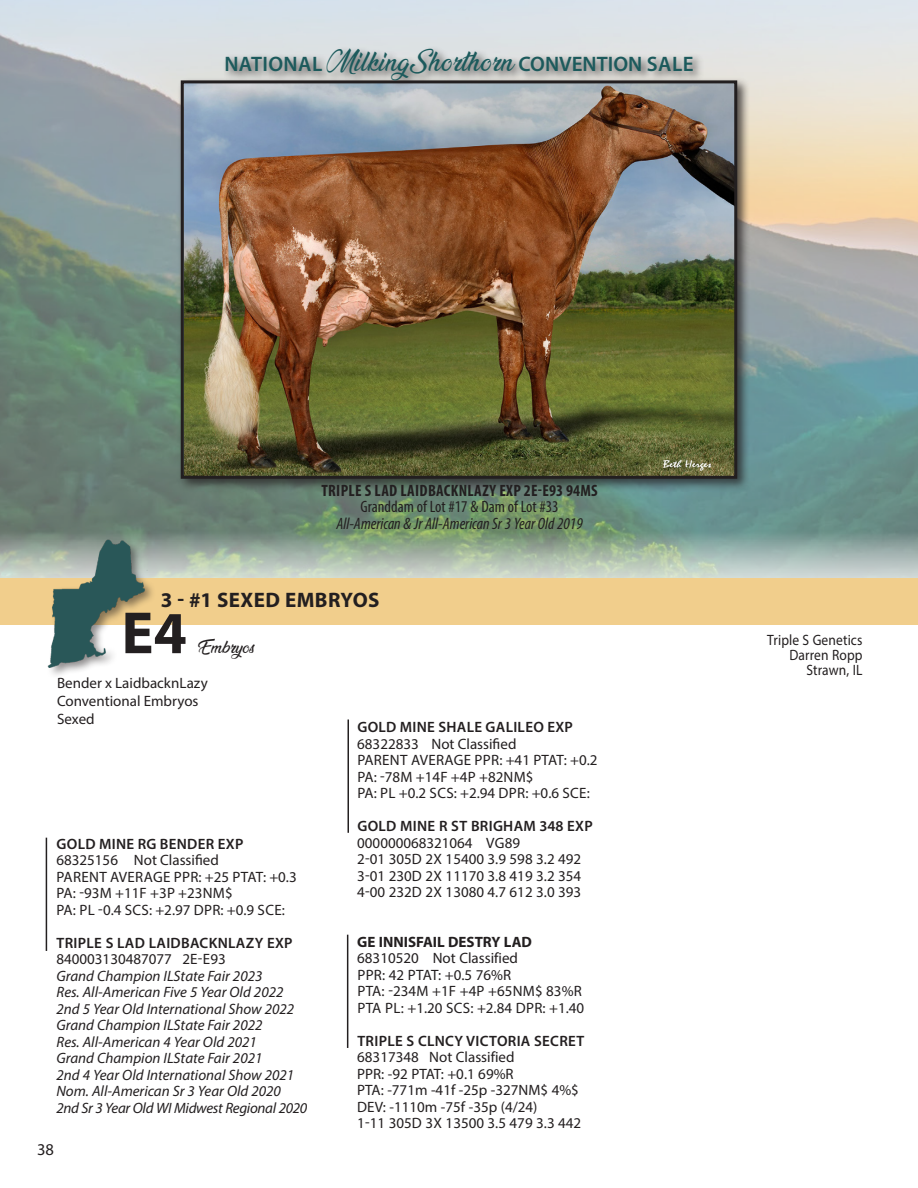
<style>
.page{position:relative;width:918px;height:1188px;background:#fff}
.page>*{position:absolute;margin:0;border:0;box-sizing:border-box;transform-origin:0 0}
.t1{font:700 60px "Myriad Pro";color:#231f20}
.t2{font:600 21px "Myriad Pro";color:#1c5a5c}
.t3{font:700 21px "Myriad Pro";letter-spacing:.02em;color:#231f20}
.t4{font:italic condensed 16.5px "Myriad Pro";color:#231f20}
.t5{font:700 condensed 16.5px "Myriad Pro";letter-spacing:.02em;color:#231f20}
.t6{font:condensed 16.5px "Myriad Pro";color:#231f20}
.t7{font:16.5px "Myriad Pro";color:#231f20}
.t8{font:15px "Myriad Pro";color:#231f20}
.t9{font:italic 15px "Myriad Pro";color:#231f20}
.t10{font:15px "Myriad Pro";letter-spacing:.02em;color:#231f20}
.t11{font:600 15px "Myriad Pro";letter-spacing:.02em;color:#231f20}
.t12{font:15px "Myriad Pro";color:#231f20;scale:.9 1}
.t13{font:italic 15px "Myriad Pro";letter-spacing:-.02em;color:#231f20}
.t14{font:700 15px "Myriad Pro";color:#231f20}
.t15{font:15px "Ananda";color:#231f20}
.s1{font-family:"Ananda";font-weight:400;font-size:24px}
</style>
<div class="page">
<img style="left:0;top:0;width:918px;height:578px">
<div style="left:0;top:578px;width:918px;height:47px;background:#f1ce8c"></div>
<div style="left:46px;top:538px;width:110px;height:141px;background:#231f20;opacity:.51"></div>
<img style="left:45px;top:540px;width:102px;height:127px">
<hr style="left:46px;top:838px;width:1px;height:113px;background:#231f20">
<hr style="left:348px;top:720px;width:1px;height:113px;background:#231f20">
<hr style="left:347px;top:935px;width:1px;height:113px;background:#231f20">
<div style="left:177px;top:77px;width:573px;height:415px;background:#231f20;opacity:.75"></div>
<img style="left:185px;top:84px;width:548px;height:391px">
<div style="left:181px;top:80px;width:556px;height:399px;border:3px solid #231f20"></div>
<div style="left:223px;top:46px;width:482px;height:45px;background:#231f20;opacity:.75"></div>
<p class="t2" style="left:224px;top:50px;width:471px">NATIONAL <span class="s1">MilkingShorthorn</span> CONVENTION SALE</p>
<p class="t5" style="left:321px;top:480px;width:278px">TRIPLE S LAD LAIDBACKNLAZY EXP 2E-E93 94MS</p>
<p class="t6" style="left:361px;top:497px;width:199px">Granddam of Lot #17 &amp; Dam of Lot #33</p>
<p class="t4" style="left:336px;top:513px;width:248px">All-American &amp; Jr All-American Sr 3 Year Old 2019</p>
<p class="t3" style="left:161px;top:586px;width:220px">3 - #1 SEXED EMBRYOS</p>
<p class="t1" style="left:122px;top:594px;width:67px">E4</p>
<p class="t15" style="left:199px;top:639px;width:57px">Embryos</p>
<p class="t8" style="left:57px;top:673px;width:152px">Bender x LaidbacknLazy</p>
<p class="t8" style="left:57px;top:691px;width:143px">Conventional Embryos</p>
<p class="t8" style="left:57px;top:709px;width:39px">Sexed</p>
<p class="t11" style="left:57px;top:834px;width:188px">GOLD MINE RG BENDER EXP</p>
<p class="t8" style="left:56px;top:851px;width:164px">68325156 Not Classified</p>
<p class="t10" style="left:57px;top:868px;width:242px">PARENT AVERAGE PPR: +25 PTAT: +0.3</p>
<p class="t8" style="left:57px;top:884px;width:178px">PA: -93M +11F +3P +23NM$</p>
<p class="t10" style="left:57px;top:901px;width:230px">PA: PL -0.4 SCS: +2.97 DPR: +0.9 SCE:</p>
<p class="t11" style="left:57px;top:933px;width:238px">TRIPLE S LAD LAIDBACKNLAZY EXP</p>
<p class="t8" style="left:56px;top:950px;width:171px">840003130487077 2E-E93</p>
<p class="t9" style="left:56px;top:967px;width:208px">Grand Champion ILState Fair 2023</p>
<p class="t9" style="left:56px;top:983px;width:228px">Res. All-American Five 5 Year Old 2022</p>
<p class="t9" style="left:56px;top:1000px;width:239px">2nd 5 Year Old International Show 2022</p>
<p class="t9" style="left:56px;top:1016px;width:208px">Grand Champion ILState Fair 2022</p>
<p class="t9" style="left:56px;top:1033px;width:202px">Res. All-American 4 Year Old 2021</p>
<p class="t9" style="left:56px;top:1049px;width:208px">Grand Champion ILState Fair 2021</p>
<p class="t9" style="left:56px;top:1066px;width:239px">2nd 4 Year Old International Show 2021</p>
<p class="t9" style="left:56px;top:1082px;width:226px">Nom. All-American Sr 3 Year Old 2020</p>
<p class="t13" style="left:56px;top:1099px;width:252px">2nd Sr 3 Year Old WI Midwest Regional 2020</p>
<p class="t7" style="left:37px;top:1139px;width:18px">38</p>
<p class="t11" style="left:357px;top:718px;width:217px">GOLD MINE SHALE GALILEO EXP</p>
<p class="t8" style="left:357px;top:735px;width:161px">68322833 Not Classified</p>
<p class="t10" style="left:357px;top:751px;width:242px">PARENT AVERAGE PPR: +41 PTAT: +0.2</p>
<p class="t8" style="left:357px;top:768px;width:178px">PA: -78M +14F +4P +82NM$</p>
<p class="t10" style="left:357px;top:784px;width:234px">PA: PL +0.2 SCS: +2.94 DPR: +0.6 SCE:</p>
<p class="t11" style="left:357px;top:817px;width:237px">GOLD MINE R ST BRIGHAM 348 EXP</p>
<p class="t8" style="left:357px;top:834px;width:164px">000000068321064 VG89</p>
<p class="t8" style="left:357px;top:850px;width:226px">2-01 305D 2X 15400 3.9 598 3.2 492</p>
<p class="t8" style="left:357px;top:867px;width:226px">3-01 230D 2X 11170 3.8 419 3.2 354</p>
<p class="t8" style="left:357px;top:883px;width:226px">4-00 232D 2X 13080 4.7 612 3.0 393</p>
<p class="t14" style="left:357px;top:932px;width:176px">GE INNISFAIL DESTRY LAD</p>
<p class="t8" style="left:357px;top:949px;width:162px">68310520 Not Classified</p>
<p class="t8" style="left:357px;top:966px;width:155px">PPR: 42 PTAT: +0.5 76%R</p>
<p class="t8" style="left:357px;top:982px;width:226px">PTA: -234M +1F +4P +65NM$ 83%R</p>
<p class="t10" style="left:357px;top:999px;width:228px">PTA PL: +1.20 SCS: +2.84 DPR: +1.40</p>
<p class="t11" style="left:357px;top:1031px;width:228px">TRIPLE S CLNCY VICTORIA SECRET</p>
<p class="t8" style="left:357px;top:1048px;width:159px">68317348 Not Classified</p>
<p class="t8" style="left:357px;top:1065px;width:158px">PPR: -92 PTAT: +0.1 69%R</p>
<p class="t8" style="left:357px;top:1081px;width:223px">PTA: -771m -41f -25p -327NM$ 4%$</p>
<p class="t8" style="left:357px;top:1098px;width:182px">DEV: -1110m -75f -35p (4/24)</p>
<p class="t8" style="left:357px;top:1114px;width:226px">1-11 305D 3X 13500 3.5 479 3.3 442</p>
<p class="t12" style="left:767px;top:630px;width:107px">Triple S Genetics</p>
<p class="t12" style="left:789px;top:645px;width:83px">Darren Ropp</p>
<p class="t12" style="left:806px;top:660px;width:64px">Strawn, IL</p>
</div>
